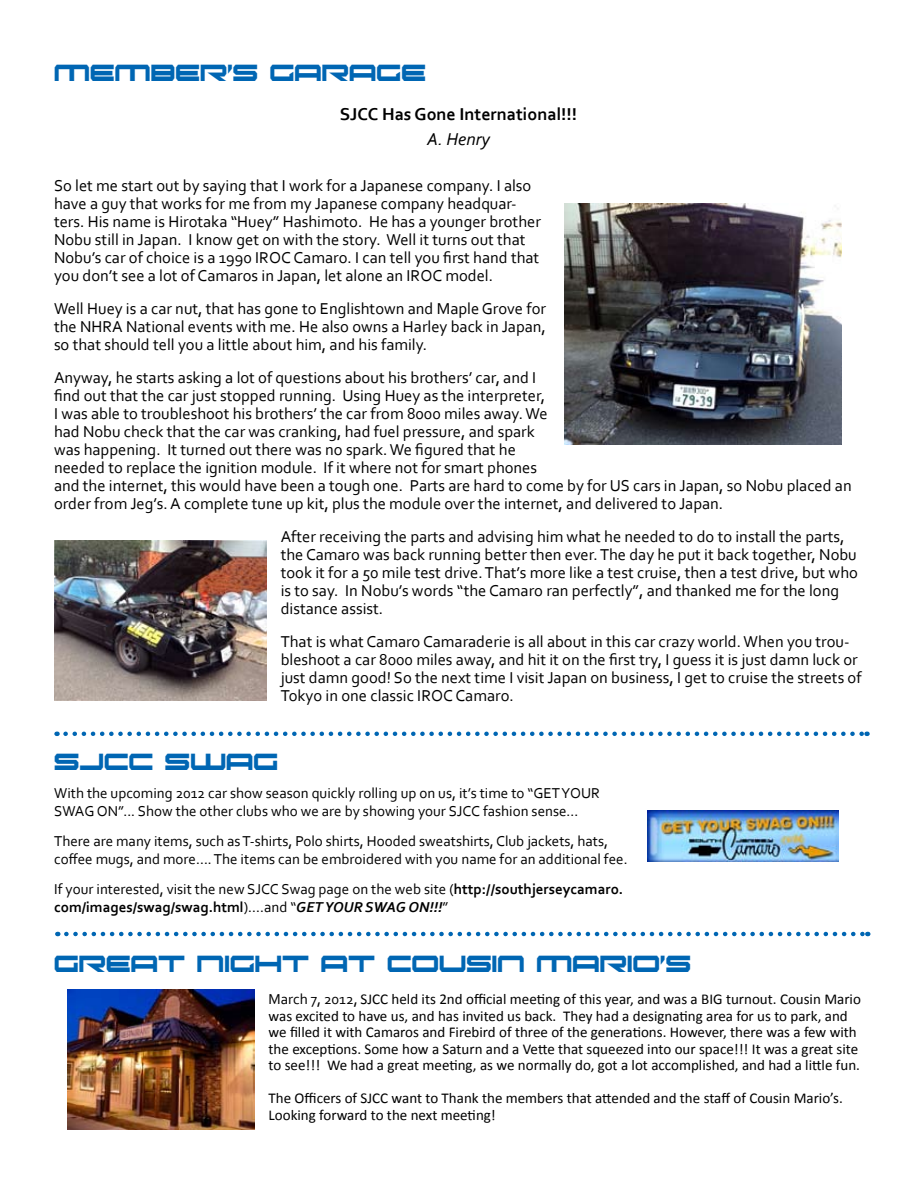
<style>
.page{position:relative;width:918px;height:1188px;background:#fff}
.page>*{position:absolute;margin:0;border:0;box-sizing:border-box;transform-origin:0 0}
.t1{font:36px "Oramac Condensed";color:#0066b3}
.t2{font:700 18px "Corbel";color:#000}
.t3{font:italic 18px "Corbel";color:#000}
.t4{font:16.5px/18px "Corbel";color:#000}
.t5{font:15px/16.5px "Calibri";color:#000}
.t6{font:15px/18px "Corbel";color:#000}
.s1{font-weight:700}
.s2{font-weight:700;font-style:italic}
.s3{font-family:"Corbel"}
</style>
<div class="page">
<img style="left:564px;top:204px;width:277px;height:241px">
<img style="left:54px;top:541px;width:213px;height:159px">
<img style="left:647px;top:810px;width:192px;height:52px">
<img style="left:68px;top:989px;width:186px;height:140px">
<svg style="left:66px;top:732px;width:802px;height:4px"></svg>
<svg style="left:66px;top:932px;width:802px;height:4px"></svg>
<h1 class="t1" style="left:54px;top:53px;width:373px">member’s garage</h1>
<p class="t2" style="left:340px;top:103px;width:239px">SJCC Has Gone International!!!</p>
<p class="t3" style="left:427px;top:128px;width:64px">A. Henry</p>
<p class="t4" style="left:54px;top:176px;width:488px">So let me start out by saying that I work for a Japanese company. I also have a guy that works for me from my Japanese company headquar&shy;ters. His name is Hirotaka “Huey” Hashimoto. He has a younger brother Nobu still in Japan. I know get on with the story. Well it turns out that Nobu’s car of choice is a 1990 IROC Camaro. I can tell you first hand that you don’t see a lot of Camaros in Japan, let alone an IROC model.</p>
<p class="t4" style="left:54px;top:299px;width:494px;text-align:justify">Well Huey is a car nut, that has gone to Englishtown and Maple Grove for the NHRA National events with me. He also owns a Harley back in Japan, so that should tell you a little about him, and his family.</p>
<p class="t4" style="left:54px;top:368px;width:799px">Anyway, he starts asking a lot of questions about his brothers’ car, and I<br>find out that the car just stopped running. Using Huey as the interpreter,<br>I was able to troubleshoot his brothers’ the car from 8000 miles away. We<br>had Nobu check that the car was cranking, had fuel pressure, and spark<br>was happening. It turned out there was no spark. We figured that he<br>needed to replace the ignition module. If it where not for smart phones<br>and the internet, this would have been a tough one. Parts are hard to come by for US cars in Japan, so Nobu placed an order from Jeg’s. A complete tune up kit, plus the module over the internet, and delivered to Japan.</p>
<p class="t4" style="left:281px;top:527px;width:579px">After receiving the parts and advising him what he needed to do to install the parts, the Camaro was back running better then ever. The day he put it back together, Nobu took it for a 50 mile test drive. That’s more like a test cruise, then a test drive, but who is to say. In Nobu’s words “the Camaro ran perfectly”, and thanked me for the long distance assist.</p>
<p class="t4" style="left:281px;top:632px;width:582px">That is what Camaro Camaraderie is all about in this car crazy world. When you trou&shy;bleshoot a car 8000 miles away, and hit it on the first try, I guess it is just damn luck or just damn good! So the next time I visit Japan on business, I get to cruise the streets of Tokyo in one classic IROC Camaro.</p>
<h1 class="t1" style="left:54px;top:742px;width:226px">SJCC SWAG</h1>
<p class="t6" style="left:54px;top:784px;width:547px">With the upcoming 2012 car show season quickly rolling up on us, it’s time to “GET YOUR<br>SWAG ON”... Show the other clubs who we are by showing your SJCC fashion sense...</p>
<p class="t6" style="left:54px;top:832px;width:575px">There are many items, such as T-shirts, Polo shirts, Hooded sweatshirts, Club jackets, hats, coffee mugs, and more.... The items can be embroidered with you name for an additional fee.</p>
<p class="t6" style="left:54px;top:880px;width:571px">If your interested, visit the new SJCC Swag page on the web site (<span class="s1">http://southjerseycamaro. com/images/swag/swag.html</span>)....and “<span class="s2">GET YOUR SWAG ON!!!</span>”</p>
<h1 class="t1" style="left:54px;top:944px;width:639px">Great Night at Cousin Mario’s</h1>
<p class="t5" style="left:269px;top:990px;width:594px"><span class="s3">March 7, 2012,</span> SJCC held its 2nd official meetng of this year, and was a BIG turnout. Cousin Mario was excited to have us, and has invited us back. They had a designatng area for us to park, and we filled it with Camaros and Firebird of three of the generations. However, there was a few with the excep-tions. Some how a Saturn and a Vette that squeezed into our space!!! It was a great site to see!!! We had a great meeting, as we normally do, got a lot accomplished, and had a little fun.</p>
<p class="t5" style="left:269px;top:1089px;width:576px">The Officers of SJCC want to Thank the members that attended and the staff of Cousin Mario’s.<br>Looking forward to the next meeti ng!</p>
</div>
